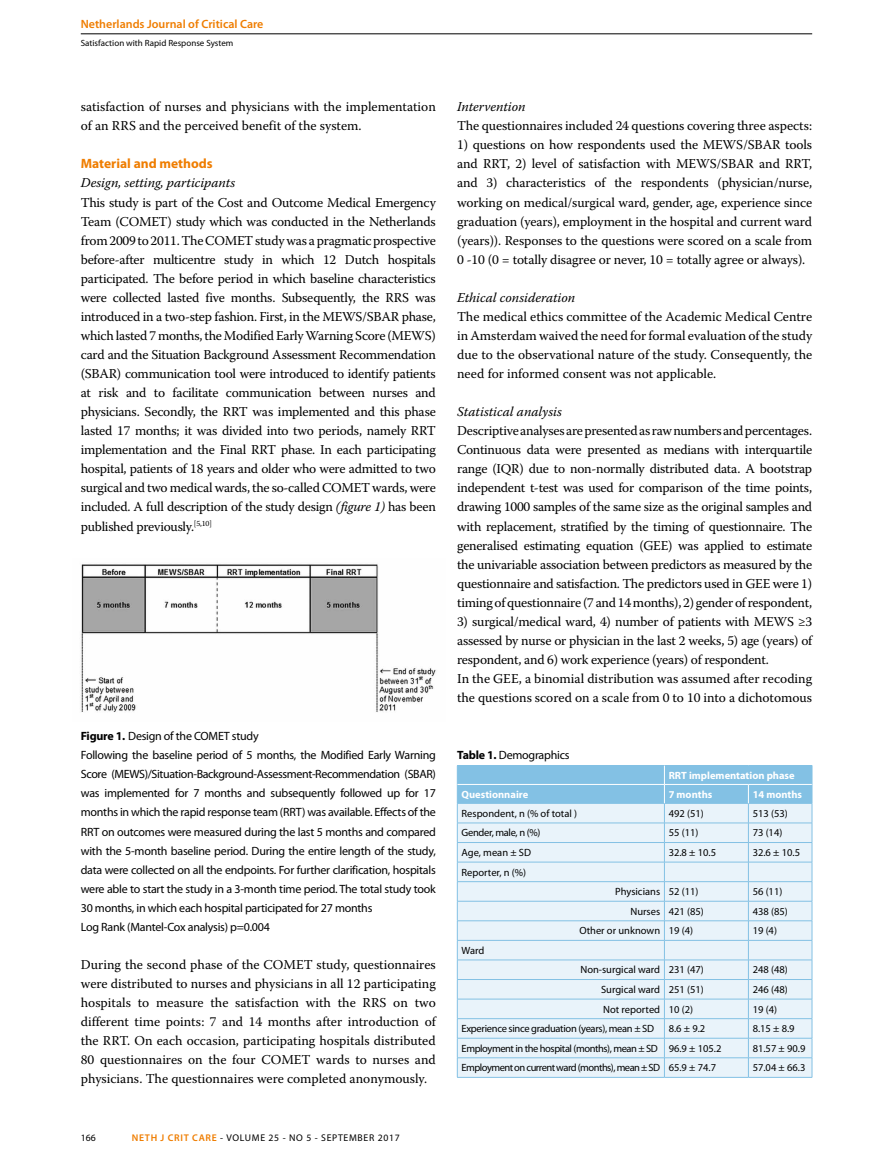
<style>
.page{position:relative;width:893px;height:1170px;background:#fff}
.page>*{position:absolute;margin:0;border:0;box-sizing:border-box;transform-origin:0 0}
.t1{font:13.5px/19px "Warnock Pro";letter-spacing:-.01em;color:#000;text-align:justify}
.t2{font:italic 13.5px "Warnock Pro";color:#000}
.t3{font:700 13.5px "Myriad Pro";color:#ef7d00}
.t4{font:12px/19px "Myriad Pro";letter-spacing:-.02em;color:#000}
.t5{font:600 12px "Myriad Pro";color:#ef7d00}
.t6{font:10.5px "Myriad Pro";color:#000}
.t7{font:10.5px "Myriad Pro";letter-spacing:-.03em;color:#000}
.t8{font:700 10.5px "Myriad Pro";color:#fff}
.t9{font:10.5px "Myriad Pro";letter-spacing:-.04em;color:#000}
.t10{font:10.5px "Myriad Pro";letter-spacing:-.05em;color:#000}
.t11{font:9.75px "Myriad Pro";letter-spacing:.07em;color:#000}
.t12{font:9px "Myriad Pro";color:#000}
.s1{font-style:italic}
.s2{font-weight:700}
.s3{font-weight:600;color:#ef7d00}
</style>
<div class="page">
<hr style="left:81px;top:34px;width:731px;height:1px;background:#000">
<svg style="left:457px;top:765px;width:356px;height:312px;background:#d7eaf6"></svg>
<hr style="left:457px;top:784px;width:207px;height:1px;background:#fff">
<hr style="left:664px;top:784px;width:84px;height:1px;background:#fff">
<hr style="left:748px;top:784px;width:64px;height:1px;background:#fff">
<img style="left:81px;top:564px;width:355px;height:148px">
<p class="t5" style="left:81px;top:18px;width:184px">Netherlands Journal of Critical Care</p>
<p class="t12" style="left:81px;top:38px;width:154px">Satisfaction with Rapid Response System</p>
<p class="t1" style="left:81px;top:97px;width:357px">satisfaction of nurses and physicians with the implementation of an RRS and the perceived benefit of the system.</p>
<p class="t3" style="left:81px;top:155px;width:134px">Material and methods</p>
<p class="t2" style="left:81px;top:175px;width:156px">Design, setting, participants</p>
<p class="t1" style="left:81px;top:192px;width:357px">This study is part of the Cost and Outcome Medical Emergency Team (COMET) study which was conducted in the Netherlands from 2009 to 2011. The COMET study was a pragmatic prospective before-after multicentre study in which 12 Dutch hospitals participated. The before period in which baseline characteristics were collected lasted five months. Subsequently, the RRS was introduced in a two-step fashion. First, in the MEWS/SBAR phase, which lasted 7 months, the Modified Early Warning Score (MEWS) card and the Situation Background Assessment Recommendation (SBAR) communication tool were introduced to identify patients at risk and to facilitate communication between nurses and physicians. Secondly, the RRT was implemented and this phase lasted 17 months; it was divided into two periods, namely RRT implementation and the Final RRT phase. In each participating hospital, patients of 18 years and older who were admitted to two surgical and two medical wards, the so-called COMET wards, were included. A full description of the study design <span class="s1">(figure 1)</span> has been published previously.<sup>[5,10]</sup></p>
<p class="t4" style="left:81px;top:726px;width:357px"><span class="s2">Figure 1.</span> Design of the COMET study<br>Following the baseline period of 5 months, the Modified Early Warning Score (MEWS)/Situation-Background-Assessment-Recommendation (SBAR) was implemented for 7 months and subsequently followed up for 17 months in which the rapid response team (RRT) was available. Effects of the RRT on outcomes were measured during the last 5 months and compared with the 5-month baseline period. During the entire length of the study, data were collected on all the endpoints. For further clarification, hospitals were able to start the study in a 3-month time period. The total study took 30 months, in which each hospital participated for 27 months<br>Log Rank (Mantel-Cox analysis) p=0.004</p>
<p class="t1" style="left:81px;top:954px;width:357px">During the second phase of the COMET study, questionnaires were distributed to nurses and physicians in all 12 participating hospitals to measure the satisfaction with the RRS on two different time points: 7 and 14 months after introduction of the RRT. On each occasion, participating hospitals distributed 80 questionnaires on the four COMET wards to nurses and physicians. The questionnaires were completed anonymously.</p>
<p class="t11" style="left:81px;top:1131px;width:17px">166</p>
<p class="t11" style="left:132px;top:1131px;width:269px"><span class="s3">NETH J CRIT CARE</span> - VOLUME 25 - NO 5 - SEPTEMBER 2017</p>
<p class="t2" style="left:457px;top:99px;width:70px">Intervention</p>
<p class="t1" style="left:457px;top:116px;width:357px">The questionnaires included 24 questions covering three aspects:</p>
<p class="t1" style="left:457px;top:135px;width:357px">1) questions on how respondents used the MEWS/SBAR tools and RRT, 2) level of satisfaction with MEWS/SBAR and RRT, and 3) characteristics of the respondents (physician/nurse, working on medical/surgical ward, gender, age, experience since graduation (years), employment in the hospital and current ward (years)). Responses to the questions were scored on a scale from 0 -10 (0 = totally disagree or never, 10 = totally agree or always).</p>
<p class="t2" style="left:457px;top:289px;width:120px">Ethical consideration</p>
<p class="t1" style="left:457px;top:306px;width:357px">The medical ethics committee of the Academic Medical Centre in Amsterdam waived the need for formal evaluation of the study due to the observational nature of the study. Consequently, the need for informed consent was not applicable.</p>
<p class="t2" style="left:457px;top:403px;width:106px">Statistical analysis</p>
<p class="t1" style="left:457px;top:421px;width:357px">Descriptive analyses are presented as raw numbers and percentages.<br>Continuous data were presented as medians with interquartile range (IQR) due to non-normally distributed data. A bootstrap independent t-test was used for comparison of the time points, drawing 1000 samples of the same size as the original samples and with replacement, stratified by the timing of questionnaire. The generalised estimating equation (GEE) was applied to estimate the univariable association between predictors as measured by the questionnaire and satisfaction. The predictors used in GEE were 1) timing of questionnaire (7 and 14 months), 2) gender of respondent,</p>
<p class="t1" style="left:457px;top:611px;width:357px;text-align:left">3) surgical/medical ward, 4) number of patients with MEWS ≥3 assessed by nurse or physician in the last 2 weeks, 5) age (years) of respondent, and 6) work experience (years) of respondent.<br>In the GEE, a binomial distribution was assumed after recoding the questions scored on a scale from 0 to 10 into a dichotomous</p>
<p class="t4" style="left:457px;top:745px;width:114px"><span class="s2">Table 1.</span> Demographics</p>
<p class="t8" style="left:669px;top:768px;width:128px">RRT implementation phase</p>
<p class="t8" style="left:462px;top:787px;width:68px">Questionnaire</p>
<p class="t8" style="left:669px;top:787px;width:45px">7 months</p>
<p class="t8" style="left:753px;top:787px;width:51px">14 months</p>
<p class="t6" style="left:462px;top:806px;width:117px">Respondent, n (% of total )</p>
<p class="t6" style="left:669px;top:806px;width:37px">492 (51)</p>
<p class="t6" style="left:753px;top:806px;width:37px">513 (53)</p>
<p class="t7" style="left:462px;top:826px;width:80px">Gender, male, n (%)</p>
<p class="t6" style="left:669px;top:826px;width:31px">55 (11)</p>
<p class="t6" style="left:753px;top:826px;width:31px">73 (14)</p>
<p class="t6" style="left:462px;top:845px;width:71px">Age, mean ± SD</p>
<p class="t6" style="left:669px;top:845px;width:49px">32.8 ± 10.5</p>
<p class="t6" style="left:753px;top:845px;width:49px">32.6 ± 10.5</p>
<p class="t6" style="left:462px;top:865px;width:66px">Reporter, n (%)</p>
<p class="t6" style="left:615px;top:885px;width:85px">Physicians 52 (11)</p>
<p class="t6" style="left:753px;top:885px;width:31px">56 (11)</p>
<p class="t6" style="left:630px;top:904px;width:75px">Nurses 421 (85)</p>
<p class="t6" style="left:753px;top:904px;width:37px">438 (85)</p>
<p class="t6" style="left:579px;top:924px;width:115px">Other or unknown 19 (4)</p>
<p class="t6" style="left:753px;top:924px;width:26px">19 (4)</p>
<p class="t6" style="left:462px;top:943px;width:24px">Ward</p>
<p class="t6" style="left:580px;top:963px;width:125px">Non-surgical ward 231 (47)</p>
<p class="t6" style="left:753px;top:963px;width:37px">248 (48)</p>
<p class="t6" style="left:601px;top:982px;width:104px">Surgical ward 251 (51)</p>
<p class="t6" style="left:753px;top:982px;width:37px">246 (48)</p>
<p class="t6" style="left:603px;top:1002px;width:91px">Not reported 10 (2)</p>
<p class="t6" style="left:753px;top:1002px;width:26px">19 (4)</p>
<p class="t7" style="left:462px;top:1021px;width:194px">Experience since graduation (years), mean ± SD</p>
<p class="t6" style="left:669px;top:1021px;width:38px">8.6 ± 9.2</p>
<p class="t6" style="left:753px;top:1021px;width:43px">8.15 ± 8.9</p>
<p class="t9" style="left:462px;top:1041px;width:261px">Employment in the hospital (months), mean ± SD 96.9 ± 105.2</p>
<p class="t6" style="left:753px;top:1041px;width:54px">81.57 ± 90.9</p>
<p class="t10" style="left:462px;top:1061px;width:256px">Employment on current ward (months), mean ± SD 65.9 ± 74.7</p>
<p class="t6" style="left:753px;top:1061px;width:54px">57.04 ± 66.3</p>
</div>
